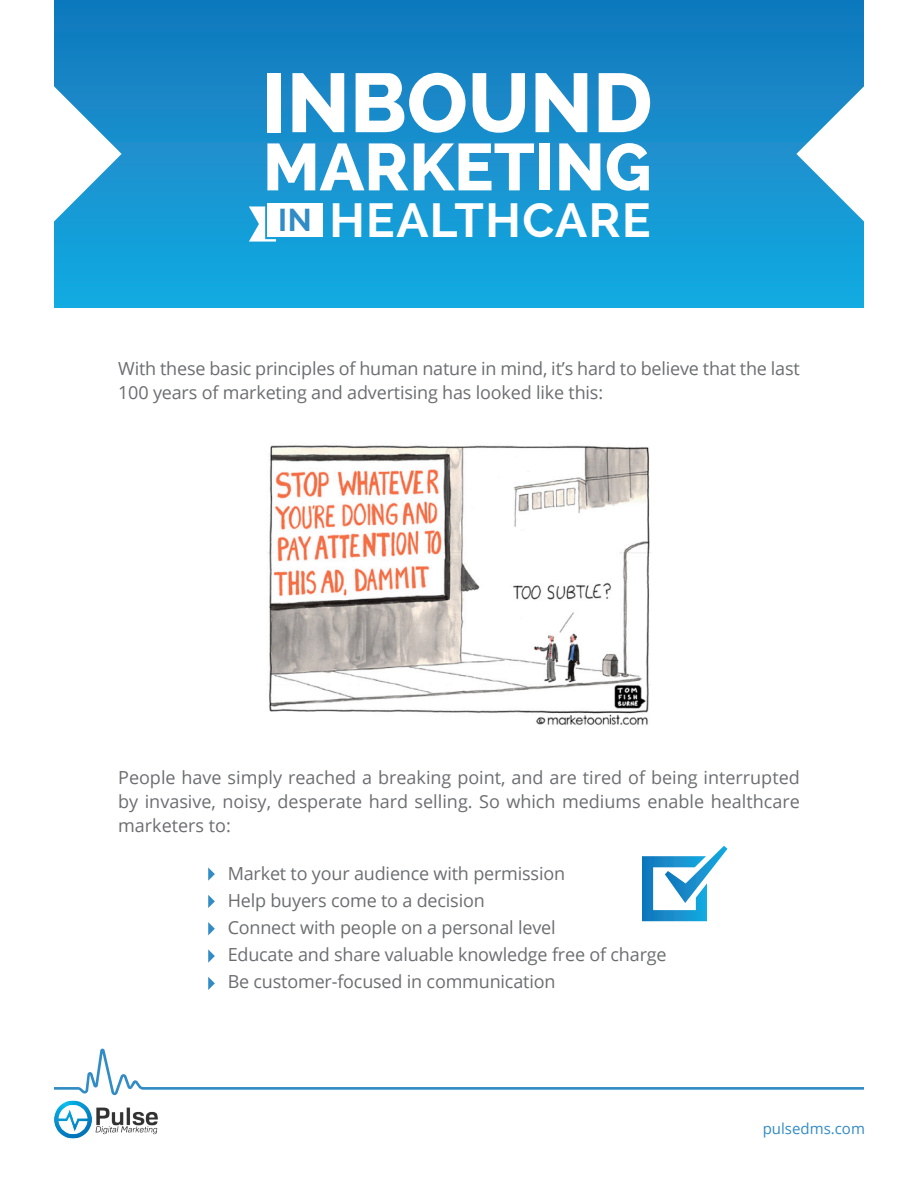
<style>
.page{position:relative;width:918px;height:1188px;background:#fff}
.page>*{position:absolute;margin:0;border:0;box-sizing:border-box;transform-origin:0 0}
.t1{font:800 83.25px "Raleway";color:#fff}
.t2{font:800 66.15px "Raleway";color:#fff}
.t3{font:700 47.55px "Raleway";letter-spacing:.03em;color:#fff}
.t4{font:700 31.35px "Raleway";color:#318cc5}
.t5{font:18px/24px "Open Sans";letter-spacing:-.01em;color:#6c6d70;text-align:justify}
.t6{font:15px "Open Sans";color:#318cc5}
</style>
<div class="page">
<div style="left:54px;top:0;width:810px;height:308px;background:linear-gradient(to bottom,#1577bc,#16abe1)"></div>
<svg style="left:54px;top:1049px;width:810px;height:46px"></svg>
<img style="left:54px;top:1100px;width:104px;height:39px">
<svg style="left:54px;top:83px;width:68px;height:142px"></svg>
<svg style="left:796px;top:83px;width:68px;height:142px"></svg>
<div style="left:267px;top:203px;width:56px;height:34px;background:#fff"></div>
<svg style="left:249px;top:206px;width:27px;height:36px"></svg>
<img style="left:267px;top:443px;width:384px;height:282px">
<svg style="left:208px;top:867px;width:7px;height:14px"></svg>
<svg style="left:208px;top:895px;width:7px;height:13px"></svg>
<svg style="left:208px;top:922px;width:7px;height:13px"></svg>
<svg style="left:208px;top:949px;width:7px;height:14px"></svg>
<svg style="left:208px;top:977px;width:7px;height:13px"></svg>
<svg style="left:642px;top:846px;width:86px;height:75px"></svg>
<p class="t1" style="left:262px;top:56px;width:392px">INBOUND</p>
<p class="t2" style="left:263px;top:130px;width:390px">MARKETING</p>
<p class="t3" style="left:329px;top:193px;width:323px">HEALTHCARE</p>
<p class="t4" style="left:278px;top:202px;width:35px">IN</p>
<p class="t5" style="left:118px;top:356px;width:683px">With these basic principles of human nature in mind, it’s hard to believe that the last<br>100 years of marketing and advertising has looked like this:</p>
<p class="t5" style="left:118px;top:765px;width:683px">People have simply reached a breaking point, and are tired of being interrupted by invasive, noisy, desperate hard selling. So which mediums enable healthcare marketers to:</p>
<p class="t5" style="left:228px;top:861px;width:339px">Market to your audience with permission</p>
<p class="t5" style="left:228px;top:888px;width:259px">Help buyers come to a decision</p>
<p class="t5" style="left:228px;top:915px;width:330px">Connect with people on a personal level</p>
<p class="t5" style="left:228px;top:942px;width:440px">Educate and share valuable knowledge free of charge</p>
<p class="t5" style="left:228px;top:969px;width:329px">Be customer-focused in communication</p>
<p class="t6" style="left:763px;top:1118px;width:104px">pulsedms.com</p>
</div>
